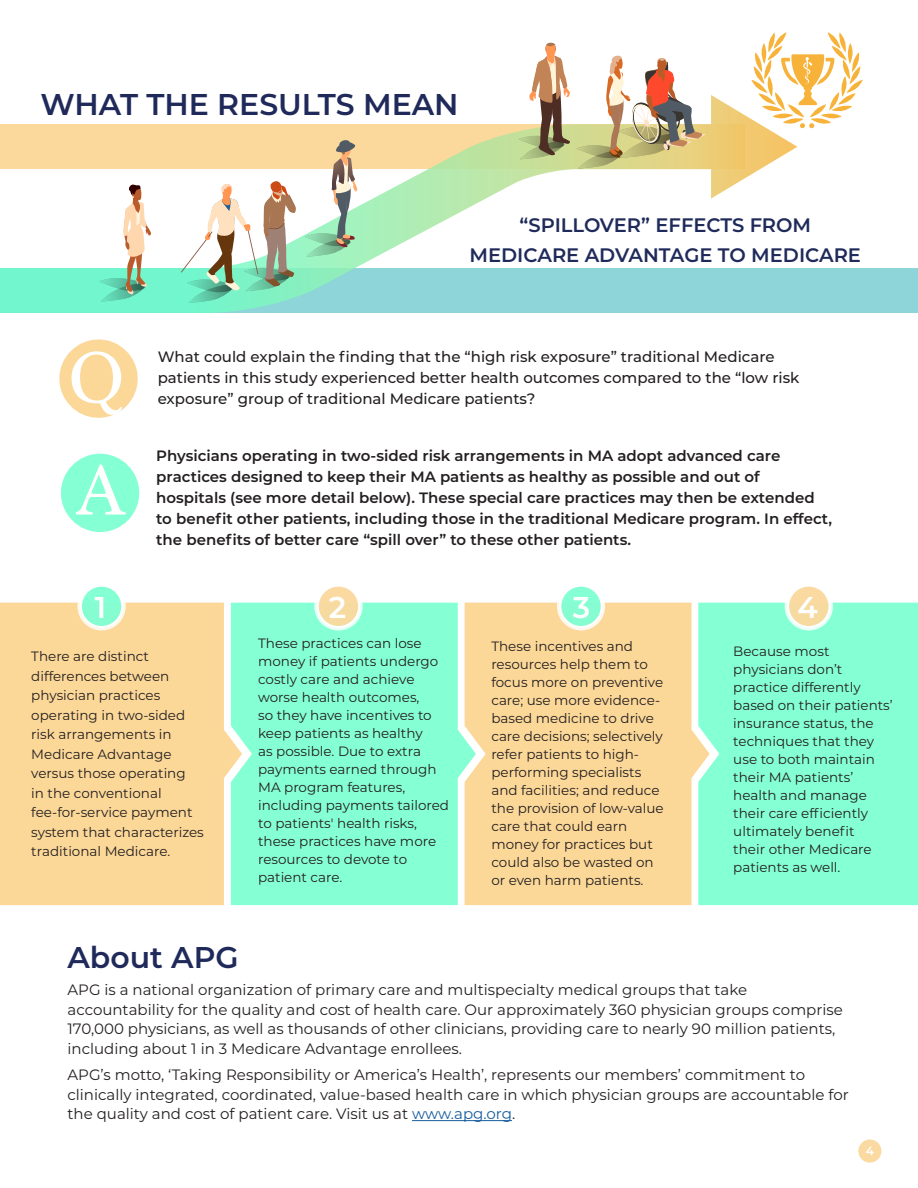
<style>
.page{position:relative;width:918px;height:1188px;background:#fff}
.page>*{position:absolute;margin:0;border:0;box-sizing:border-box;transform-origin:0 0}
.t1{font:75.15px "Marion";color:#fff}
.t2{font:74.4px "Marion";color:#fff}
.t3{font:600 30px "Montserrat";color:#1f2a5a}
.t4{font:600 30px "Montserrat";color:#fff}
.t5{font:600 19.5px "Montserrat";color:#1f2a5a}
.t6{font:15px/19.5px "Montserrat";color:#231f20}
.t7{font:600 15px/21px "Montserrat";color:#231f20}
.t8{font:500 15px/21px "Montserrat";color:#231f20}
.t9{font:13.5px/18px "Montserrat";color:#231f20}
.t10{font:600 12px "Montserrat";color:#fff}
.s1{color:#175d9e}
</style>
<div class="page">
<div style="left:0;top:268px;width:918px;height:45px;background:#8dd5d8"></div>
<svg style="left:0;top:95px;width:797px;height:218px"></svg>
<svg style="left:518px;top:43px;width:52px;height:116px"></svg>
<svg style="left:99px;top:183px;width:52px;height:119px"></svg>
<svg style="left:181px;top:181px;width:115px;height:122px"></svg>
<svg style="left:576px;top:55px;width:130px;height:114px"></svg>
<svg style="left:305px;top:139px;width:52px;height:118px"></svg>
<svg style="left:752px;top:80px;width:15px;height:13px"></svg>
<svg style="left:755px;top:33px;width:105px;height:95px"></svg>
<div style="left:59px;top:339px;width:79px;height:79px;background:#fbd798;border-radius:50%"></div>
<div style="left:61px;top:454px;width:78px;height:78px;background:#85ffd4;border-radius:50%"></div>
<div style="left:858px;top:1140px;width:23px;height:23px;background:#fadaa1;border-radius:50%"></div>
<div style="left:0;top:603px;width:231px;height:302px;background:#fbd798"></div>
<div style="left:231px;top:603px;width:234px;height:302px;background:#85ffd4"></div>
<div style="left:465px;top:603px;width:233px;height:302px;background:#fbd798"></div>
<div style="left:698px;top:603px;width:220px;height:302px;background:#85ffd4"></div>
<hr style="left:412px;top:1120px;width:100px;height:1px;background:#175d9e">
<svg style="left:80px;top:584px;width:43px;height:44px"></svg>
<div style="left:77px;top:582px;width:49px;height:48px;border:4px solid #fff;border-radius:50%"></div>
<svg style="left:317px;top:584px;width:43px;height:44px"></svg>
<div style="left:314px;top:582px;width:49px;height:48px;border:4px solid #fff;border-radius:50%"></div>
<svg style="left:559px;top:584px;width:44px;height:44px"></svg>
<div style="left:557px;top:582px;width:48px;height:48px;border:4px solid #fff;border-radius:50%"></div>
<svg style="left:787px;top:584px;width:44px;height:44px"></svg>
<div style="left:785px;top:582px;width:48px;height:48px;border:4px solid #fff;border-radius:50%"></div>
<p class="t3" style="left:40px;top:83px;width:420px">WHAT THE RESULTS MEAN</p>
<p class="t5" style="left:519px;top:211px;width:293px">“SPILLOVER” EFFECTS FROM</p>
<p class="t5" style="left:470px;top:241px;width:393px">MEDICARE ADVANTAGE TO MEDICARE</p>
<p class="t1" style="left:68px;top:333px;width:58px">Q</p>
<p class="t2" style="left:76px;top:446px;width:50px">A</p>
<p class="t8" style="left:158px;top:346px;width:643px">What could explain the finding that the “high risk exposure” traditional Medicare patients in this study experienced better health outcomes compared to the “low risk</p>
<p class="t8" style="left:158px;top:388px;width:379px">exposure” group of traditional Medicare patients?</p>
<p class="t7" style="left:156px;top:445px;width:677px">Physicians operating in two-sided risk arrangements in MA adopt advanced care practices designed to keep their MA patients as healthy as possible and out of hospitals (see more detail below). These special care practices may then be extended to benefit other patients, including those in the traditional Medicare program. In effect, the benefits of better care “spill over” to these other patients.</p>
<p class="t4" style="left:95px;top:586px;width:13px">1</p>
<p class="t4" style="left:329px;top:586px;width:19px">2</p>
<p class="t4" style="left:573px;top:586px;width:19px">3</p>
<p class="t4" style="left:798px;top:586px;width:22px">4</p>
<p class="t9" style="left:258px;top:634px;width:192px">These practices can lose money if patients undergo costly care and achieve worse health outcomes,<br>so they have incentives to keep patients as healthy<br>as possible. Due to extra payments earned through<br>MA program features, including payments tailored to patients' health risks, these practices have more resources to devote to patient care.</p>
<p class="t9" style="left:733px;top:641px;width:161px">Because most physicians don’t practice differently based on their patients’ insurance status, the techniques that they use to both maintain their MA patients’ health and manage their care efficiently ultimately benefit<br>their other Medicare patients as well.</p>
<p class="t9" style="left:31px;top:646px;width:174px;line-height:19.5px">There are distinct differences between physician practices operating in two-sided risk arrangements in<br>Medicare Advantage versus those operating<br>in the conventional fee-for-service payment system that characterizes traditional Medicare.</p>
<p class="t9" style="left:491px;top:637px;width:174px">These incentives and resources help them to focus more on preventive care; use more evidence&shy;based medicine to drive care decisions; selectively refer patients to high&shy;performing specialists and facilities; and reduce the provision of low-value care that could earn money for practices but could also be wasted on or even harm patients.</p>
<p class="t3" style="left:68px;top:936px;width:173px">About APG</p>
<p class="t6" style="left:68px;top:980px;width:777px">APG is a national organization of primary care and multispecialty medical groups that take accountability for the quality and cost of health care. Our approximately 360 physician groups comprise 170,000 physicians, as well as thousands of other clinicians, providing care to nearly 90 million patients, including about 1 in 3 Medicare Advantage enrollees.</p>
<p class="t6" style="left:68px;top:1065px;width:783px">APG’s motto, ‘Taking Responsibility or America’s Health’, represents our members’ commitment to clinically integrated, coordinated, value-based health care in which physician groups are accountable for the quality and cost of patient care. Visit us at <span class="s1">www.apg.org</span>.</p>
<p class="t10" style="left:866px;top:1143px;width:10px">4</p>
</div>
